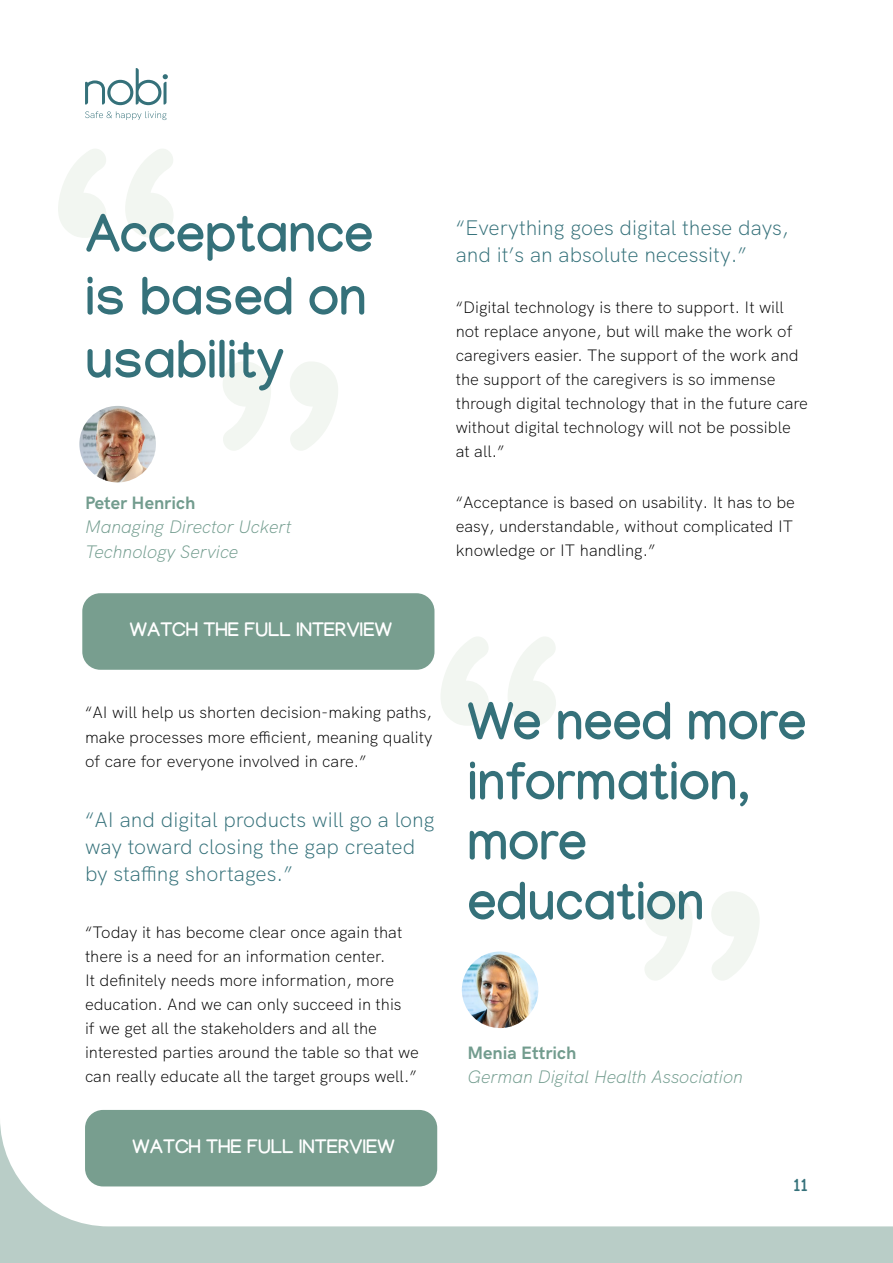
<style>
.page{position:relative;width:893px;height:1263px;background:#fff}
.page>*{position:absolute;margin:0;border:0;box-sizing:border-box;transform-origin:0 0}
.t1{font:700 52.5px/60px "Manjari";color:#35717a}
.t2{font:300 21px/27px "HK Grotesk";color:#35717a}
.t3{font:700 19.5px "Manjari";color:#fff}
.t4{font:italic 300 18px/24.6px "HK Grotesk";color:#729c8e}
.t5{font:18px "HK Grotesk Bold Legacy";color:#729c8e}
.t6{font:700 18px "Manjari";color:#35717a}
.t7{font:300 16.5px/24px "HK Grotesk";color:#000}
</style>
<div class="page">
<svg style="left:58px;top:149px;width:115px;height:89px"></svg>
<svg style="left:223px;top:362px;width:115px;height:89px"></svg>
<svg style="left:85px;top:68px;width:83px;height:37px"></svg>
<svg style="left:85px;top:111px;width:82px;height:9px"></svg>
<svg style="left:0;top:1118px;width:893px;height:145px"></svg>
<img style="left:79px;top:406px;width:77px;height:76px;border-radius:38px">
<svg style="left:441px;top:637px;width:115px;height:89px"></svg>
<svg style="left:644px;top:892px;width:115px;height:88px"></svg>
<img style="left:462px;top:951px;width:76px;height:77px;border-radius:38px">
<div style="left:82px;top:593px;width:352px;height:77px;background:#789e8f;border-radius:18px"></div>
<div style="left:85px;top:1110px;width:352px;height:76px;background:#789e8f;border-radius:18px"></div>
<h1 class="t1" style="left:85px;top:201px;width:290px;line-height:63px">Acceptance is based on usability</h1>
<p class="t5" style="left:85px;top:489px;width:112px">Peter Henrich</p>
<p class="t4" style="left:85px;top:513px;width:208px">Managing Director Uckert<br>Technology Service</p>
<p class="t3" style="left:130px;top:618px;width:264px">WATCH THE FULL INTERVIEW</p>
<p class="t2" style="left:456px;top:212px;width:335px">“Everything goes digital these days, and it’s an absolute necessity.”</p>
<p class="t7" style="left:456px;top:294px;width:354px">“Digital technology is there to support. It will not replace anyone, but will make the work of caregivers easier. The support of the work and the support of the caregivers is so immense through digital technology that in the future care without digital technology will not be possible at all.”</p>
<p class="t7" style="left:456px;top:489px;width:341px;text-align:justify">“Acceptance is based on usability. It has to be easy, understandable, without complicated IT knowledge or IT handling.”</p>
<p class="t7" style="left:85px;top:699px;width:349px;text-align:justify">“AI will help us shorten decision-making paths, make processes more efficient, meaning quality of care for everyone involved in care.”</p>
<p class="t2" style="left:85px;top:804px;width:351px">“AI and digital products will go a long way toward closing the gap created by staffing shortages.”</p>
<p class="t7" style="left:85px;top:918px;width:335px">“Today it has become clear once again that there is a need for an information center.<br>It definitely needs more information, more education. And we can only succeed in this<br>if we get all the stakeholders and all the interested parties around the table so that we can really educate all the target groups well.”</p>
<p class="t3" style="left:133px;top:1134px;width:264px">WATCH THE FULL INTERVIEW</p>
<h1 class="t1" style="left:467px;top:691px;width:340px">We need more information, more education</h1>
<p class="t5" style="left:467px;top:1039px;width:110px">Menia Ettrich</p>
<p class="t4" style="left:467px;top:1063px;width:277px">German Digital Health Association</p>
<p class="t6" style="left:793px;top:1174px;width:16px">11</p>
</div>
